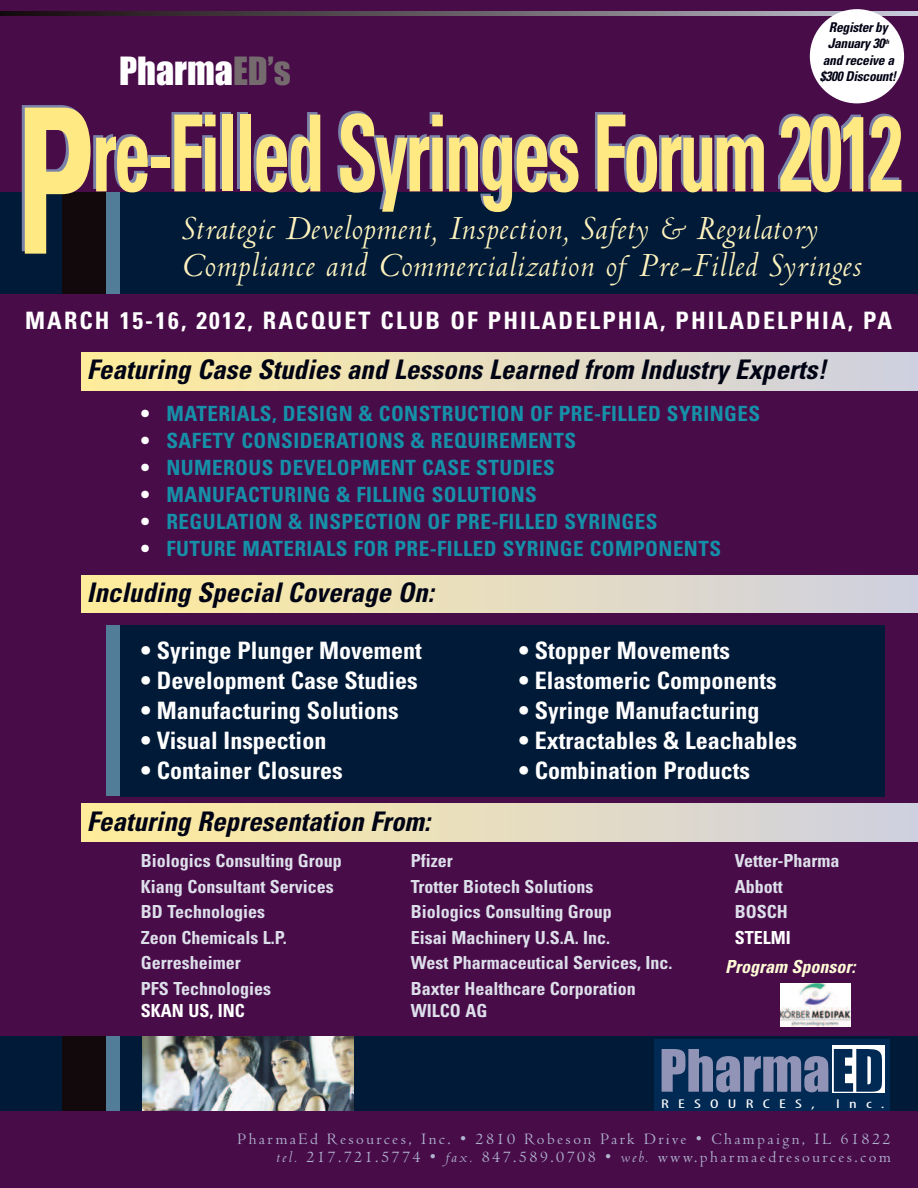
<style>
.page{position:relative;width:918px;height:1188px;background:#fff}
.page>*{position:absolute;margin:0;border:0;box-sizing:border-box;transform-origin:0 0}
.t1{font:700 condensed 106.35px "Univers";letter-spacing:-.04em;color:#ffe982;scale:.7 1}
.t2{font:54px "Impact";color:#9194b6}
.t3{font:italic 36px/37.5px "Centaur";letter-spacing:.025em;color:#fef3be}
.t4{font:36px "Impact";color:#fff}
.t5{font:italic 700 condensed 27px "Univers";color:#000314}
.t6{font:700 condensed 24px "Univers";color:#fff}
.t7{font:700 condensed 24px "Univers";letter-spacing:.09em;color:#fff}
.t8{font:700 condensed 21px "Univers";letter-spacing:.02em;color:#1690a8}
.t9{font:700 condensed 18px "Univers";color:#dddfea}
.t10{font:700 condensed 18px "Univers";color:#fff}
.t11{font:italic 700 condensed 18px "Univers";color:#fffbd6}
.t12{font:16.5px/18px "Centaur";letter-spacing:.145em;color:#b1b5cf;text-align:right}
.t13{font:italic 700 condensed 13.5px/16.2px "Univers";letter-spacing:-.02em;color:#000314;text-align:center}
.t14{font:condensed 12.75px "Myriad Pro";letter-spacing:.485em;color:#fff;scale:1.49 1}
.s1{color:#756b6f}
.s2{font-size:202.35px}
.s3{color:#fff}
.s4{color:#002953}
.s5{font-style:italic}
</style>
<div class="page">
<div style="left:0;top:0;width:918px;height:1040px;background:#480c49"></div>
<div style="left:0;top:192px;width:918px;height:101px;background:#001a37"></div>
<svg style="left:0;top:11px;width:918px;height:4px;background:#675f67"></svg>
<div style="left:81px;top:352px;width:837px;height:38px;background:linear-gradient(to right,#ffed9c,#cfd0e1)"></div>
<div style="left:120px;top:625px;width:764px;height:171px;background:#001a37"></div>
<div style="left:81px;top:804px;width:837px;height:37px;background:linear-gradient(to right,#ffed9c,#cfd0e1)"></div>
<div style="left:810px;top:9px;width:94px;height:94px;background:#fff;border-radius:50%"></div>
<div style="left:0;top:1036px;width:918px;height:83px;background:#001a37"></div>
<div style="left:654px;top:1039px;width:236px;height:78px;background:#002953"></div>
<div style="left:832px;top:1046px;width:52px;height:47px;background:#fff"></div>
<div style="left:62px;top:1036px;width:44px;height:82px;background:#12090d"></div>
<div style="left:106px;top:1036px;width:14px;height:83px;background:#517d99"></div>
<img style="left:142px;top:1036px;width:211px;height:76px">
<div style="left:0;top:1112px;width:918px;height:76px;background:#480c49"></div>
<div style="left:62px;top:192px;width:44px;height:102px;background:#12090d"></div>
<div style="left:106px;top:192px;width:14px;height:102px;background:#517d99"></div>
<div style="left:106px;top:625px;width:14px;height:171px;background:#517d99"></div>
<div style="left:81px;top:575px;width:837px;height:38px;background:linear-gradient(to right,#ffed9c,#cfd0e1)"></div>
<img style="left:781px;top:984px;width:70px;height:42px">
<h3 class="t4" style="left:119px;top:51px;width:173px">Pharma<span class="s1">ED’s</span></h3>
<p class="t13" style="left:820px;top:20px;width:78px">Register by<br>January 30<sup>th </sup>and receive a $300 Discount!</p>
<h1 class="t1" style="left:16px;top:115px;width:1269px"><span class="s2">P</span>re-Filled Syringes Forum 2012</h1>
<h3 class="t3" style="left:181px;top:213px;width:681px">Strategic Development, Inspection, Safety &amp; Regulatory<br>Compliance and Commercialization of Pre-Filled Syringes</h3>
<h3 class="t7" style="left:25px;top:311px;width:869px">MARCH 15-16, 2012, RACQUET CLUB OF PHILADELPHIA, PHILADELPHIA, PA</h3>
<h3 class="t5" style="left:87px;top:360px;width:741px">Featuring Case Studies and Lessons Learned from Industry Experts!</h3>
<p class="t8" style="left:141px;top:406px;width:621px"><span class="s3">•</span> MATERIALS, DESIGN &amp; CONSTRUCTION OF PRE-FILLED SYRINGES</p>
<p class="t8" style="left:141px;top:433px;width:437px"><span class="s3">•</span> SAFETY CONSIDERATIONS &amp; REQUIREMENTS</p>
<p class="t8" style="left:141px;top:460px;width:415px"><span class="s3">•</span> NUMEROUS DEVELOPMENT CASE STUDIES</p>
<p class="t8" style="left:141px;top:487px;width:398px"><span class="s3">•</span> MANUFACTURING &amp; FILLING SOLUTIONS</p>
<p class="t8" style="left:141px;top:514px;width:518px"><span class="s3">•</span> REGULATION &amp; INSPECTION OF PRE-FILLED SYRINGES</p>
<p class="t8" style="left:141px;top:541px;width:582px"><span class="s3">•</span> FUTURE MATERIALS FOR PRE-FILLED SYRINGE COMPONENTS</p>
<h3 class="t5" style="left:87px;top:582px;width:348px">Including Special Coverage On:</h3>
<h3 class="t6" style="left:141px;top:641px;width:282px">• Syringe Plunger Movement</h3>
<h3 class="t6" style="left:519px;top:641px;width:213px">• Stopper Movements</h3>
<h3 class="t6" style="left:141px;top:671px;width:278px">• Development Case Studies</h3>
<h3 class="t6" style="left:519px;top:671px;width:259px">• Elastomeric Components</h3>
<h3 class="t6" style="left:141px;top:701px;width:259px">• Manufacturing Solutions</h3>
<h3 class="t6" style="left:519px;top:701px;width:242px">• Syringe Manufacturing</h3>
<h3 class="t6" style="left:141px;top:731px;width:187px">• Visual Inspection</h3>
<h3 class="t6" style="left:519px;top:731px;width:280px">• Extractables &amp; Leachables</h3>
<h3 class="t6" style="left:141px;top:761px;width:203px">• Container Closures</h3>
<h3 class="t6" style="left:519px;top:761px;width:233px">• Combination Products</h3>
<h3 class="t5" style="left:87px;top:812px;width:345px">Featuring Representation From:</h3>
<p class="t9" style="left:141px;top:854px;width:202px">Biologics Consulting Group</p>
<p class="t9" style="left:411px;top:854px;width:44px">Pfizer</p>
<p class="t9" style="left:735px;top:854px;width:106px">Vetter-Pharma</p>
<p class="t9" style="left:141px;top:880px;width:194px">Kiang Consultant Services</p>
<p class="t9" style="left:411px;top:880px;width:184px">Trotter Biotech Solutions</p>
<p class="t9" style="left:735px;top:880px;width:50px">Abbott</p>
<p class="t9" style="left:141px;top:905px;width:126px">BD Technologies</p>
<p class="t9" style="left:411px;top:905px;width:202px">Biologics Consulting Group</p>
<p class="t9" style="left:735px;top:905px;width:55px">BOSCH</p>
<p class="t9" style="left:141px;top:931px;width:147px">Zeon Chemicals L.P.</p>
<p class="t9" style="left:411px;top:931px;width:201px">Eisai Machinery U.S.A. Inc.</p>
<p class="t10" style="left:735px;top:931px;width:57px">STELMI</p>
<p class="t9" style="left:141px;top:956px;width:101px">Gerresheimer</p>
<p class="t9" style="left:411px;top:956px;width:263px">West Pharmaceutical Services, Inc.</p>
<p class="t9" style="left:141px;top:982px;width:132px">PFS Technologies</p>
<p class="t9" style="left:411px;top:982px;width:226px">Baxter Healthcare Corporation</p>
<p class="t10" style="left:141px;top:1004px;width:105px">SKAN US, INC</p>
<p class="t9" style="left:411px;top:1004px;width:78px">WILCO AG</p>
<p class="t11" style="left:725px;top:960px;width:132px">Program Sponsor:</p>
<h2 class="t2" style="left:659px;top:1037px;width:226px">Pharma<span class="s4">ED</span></h2>
<p class="t14" style="left:661px;top:1100px;width:105px">RESOURCES,</p>
<p class="t14" style="left:836px;top:1100px;width:34px">Inc.</p>
<p class="t12" style="left:238px;top:1131px;width:655px">PharmaEd Resources, Inc. • 2810 Robeson Park Drive • Champaign, IL 61822 <span class="s5">tel.</span> 217.721.5774 • <span class="s5">fax.</span> 847.589.0708 • <span class="s5">web.</span> www.pharmaedresources.com</p>
</div>
